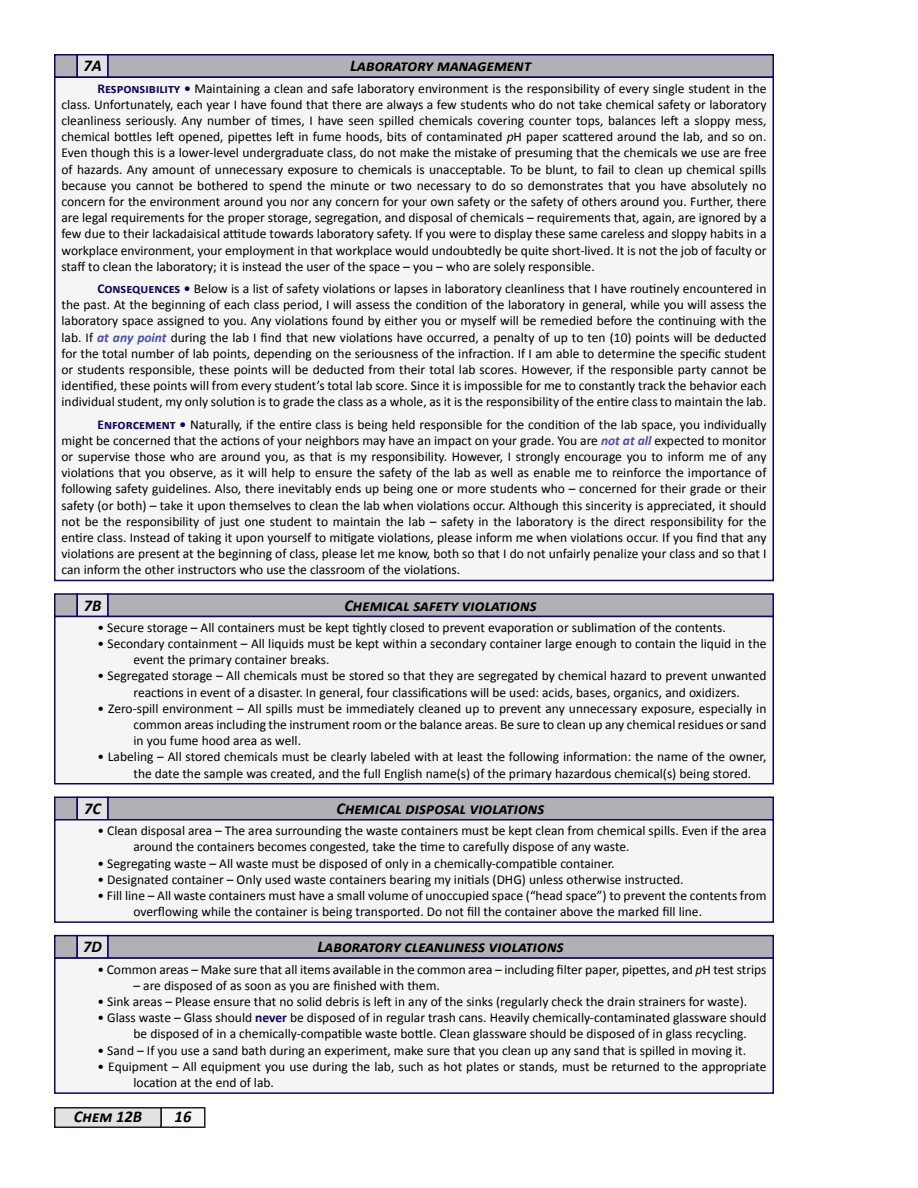
<style>
.page{position:relative;width:918px;height:1188px;background:#fff}
.page>*{position:absolute;margin:0;border:0;box-sizing:border-box;transform-origin:0 0}
.Tab{font:italic 700 16.5px "Calibri";color:#000}
.Block{font:13.5px/16.2px "Calibri";color:#000;text-align:justify}
.Text{font:13.5px/16.2px "Calibri";color:#000}
.s1{font-weight:700;color:#110658}
.s2{font-style:italic}
.s3{font-weight:700;font-style:italic;color:#504fa1}
</style>
<div class="page">
<div style="left:55px;top:1108px;width:106px;height:19px;background:#e1e2e4"></div>
<div style="left:54px;top:1107px;width:108px;height:21px;border:2px solid #231f20"></div>
<div style="left:161px;top:1108px;width:44px;height:19px;background:#f5f5f6"></div>
<div style="left:160px;top:1107px;width:46px;height:21px;border:2px solid #231f20"></div>
<div style="left:54px;top:54px;width:24px;height:24px;background:#b0b1b5;border:2px solid #110658"></div>
<div style="left:77px;top:55px;width:31px;height:22px;background:#e1e2e4"></div>
<div style="left:76px;top:54px;width:33px;height:24px;border:2px solid #110658"></div>
<div style="left:108px;top:55px;width:665px;height:22px;background:#b0b1b5"></div>
<div style="left:107px;top:54px;width:667px;height:24px;border:2px solid #110658"></div>
<div style="left:55px;top:77px;width:718px;height:503px;background:#f5f5f6"></div>
<div style="left:54px;top:76px;width:720px;height:505px;border:2px solid #110658"></div>
<div style="left:54px;top:593px;width:24px;height:24px;background:#b0b1b5;border:2px solid #110658"></div>
<div style="left:77px;top:594px;width:31px;height:22px;background:#e1e2e4"></div>
<div style="left:76px;top:593px;width:33px;height:24px;border:2px solid #110658"></div>
<div style="left:108px;top:594px;width:665px;height:22px;background:#b0b1b5"></div>
<div style="left:107px;top:593px;width:667px;height:24px;border:2px solid #110658"></div>
<div style="left:55px;top:616px;width:718px;height:168px;background:#f5f5f6"></div>
<div style="left:54px;top:616px;width:720px;height:168px;border:2px solid #110658"></div>
<div style="left:54px;top:796px;width:24px;height:24px;background:#b0b1b5;border:2px solid #110658"></div>
<div style="left:77px;top:797px;width:31px;height:23px;background:#e1e2e4"></div>
<div style="left:76px;top:796px;width:33px;height:24px;border:2px solid #110658"></div>
<div style="left:108px;top:797px;width:665px;height:23px;background:#b0b1b5"></div>
<div style="left:107px;top:796px;width:667px;height:24px;border:2px solid #110658"></div>
<div style="left:55px;top:820px;width:718px;height:102px;background:#f5f5f6"></div>
<div style="left:54px;top:819px;width:720px;height:104px;border:2px solid #110658"></div>
<div style="left:54px;top:935px;width:24px;height:24px;background:#b0b1b5;border:2px solid #110658"></div>
<div style="left:77px;top:936px;width:31px;height:22px;background:#e1e2e4"></div>
<div style="left:76px;top:935px;width:33px;height:24px;border:2px solid #110658"></div>
<div style="left:108px;top:936px;width:665px;height:22px;background:#b0b1b5"></div>
<div style="left:107px;top:935px;width:667px;height:24px;border:2px solid #110658"></div>
<div style="left:55px;top:958px;width:718px;height:135px;background:#f5f5f6"></div>
<div style="left:54px;top:957px;width:720px;height:137px;border:2px solid #110658"></div>
<p class="Tab" style="left:83px;top:55px;width:20px">7A</p>
<p class="Tab" style="left:350px;top:55px;width:183px">Laboratory management</p>
<p class="Block" style="left:62px;top:80px;width:707px;text-indent:36px"><span class="s1">Responsibility •</span> Maintaining a clean and safe laboratory environment is the responsibility of every single student in the class. Unfortunately, each year I have found that there are always a few students who do not take chemical safety or laboratory cleanliness seriously. Any number of times, I have seen spilled chemicals covering counter tops, balances left a sloppy mess, chemical bottles left opened, pipettes left in fume hoods, bits of contaminated <span class="s2">p</span>H paper scattered around the lab, and so on.<br>Even though this is a lower-level undergraduate class, do not make the mistake of presuming that the chemicals we use are free of hazards. Any amount of unnecessary exposure to chemicals is unacceptable. To be blunt, to fail to clean up chemical spills because you cannot be bothered to spend the minute or two necessary to do so demonstrates that you have absolutely no concern for the environment around you nor any concern for your own safety or the safety of others around you. Further, there are legal requirements for the proper storage, segregation, and disposal of chemicals – requirements that, again, are ignored by a few due to their lackadaisical attitude towards laboratory safety. If you were to display these same careless and sloppy habits in a workplace environment, your employment in that workplace would undoubtedly be quite short-lived. It is not the job of faculty or staff to clean the laboratory; it is instead the user of the space – you – who are solely responsible.</p>
<p class="Block" style="left:62px;top:280px;width:707px;text-indent:36px"><span class="s1">Consequences •</span> Below is a list of safety violations or lapses in laboratory cleanliness that I have routinely encountered in the past. At the beginning of each class period, I will assess the condition of the laboratory in general, while you will assess the laboratory space assigned to you. Any violations found by either you or myself will be remedied before the continuing with the lab. If <span class="s3">at any point</span> during the lab I find that new violations have occurred, a penalty of up to ten (10) points will be deducted for the total number of lab points, depending on the seriousness of the infraction. If I am able to determine the specific student or students responsible, these points will be deducted from their total lab scores. However, if the responsible party cannot be identified, these points will from every student’s total lab score. Since it is impossible for me to constantly track the behavior each individual student, my only solution is to grade the class as a whole, as it is the responsibility of the entire class to maintain the lab.</p>
<p class="Block" style="left:62px;top:416px;width:707px;text-indent:36px"><span class="s1">Enforcement •</span> Naturally, if the entire class is being held responsible for the condition of the lab space, you individually might be concerned that the actions of your neighbors may have an impact on your grade. You are <span class="s3">not at all</span> expected to monitor or supervise those who are around you, as that is my responsibility. However, I strongly encourage you to inform me of any violations that you observe, as it will help to ensure the safety of the lab as well as enable me to reinforce the importance of following safety guidelines. Also, there inevitably ends up being one or more students who – concerned for their grade or their safety (or both) – take it upon themselves to clean the lab when violations occur. Although this sincerity is appreciated, it should not be the responsibility of just one student to maintain the lab – safety in the laboratory is the direct responsibility for the entire class. Instead of taking it upon yourself to mitigate violations, please inform me when violations occur. If you find that any violations are present at the beginning of class, please let me know, both so that I do not unfairly penalize your class and so that I can inform the other instructors who use the classroom of the violations.</p>
<p class="Tab" style="left:84px;top:595px;width:19px">7B</p>
<p class="Tab" style="left:344px;top:595px;width:194px">Chemical safety violations</p>
<p class="Text" style="left:98px;top:619px;width:630px">• Secure storage – All containers must be kept tightly closed to prevent evaporation or sublimation of the contents.</p>
<p class="Text" style="left:134px;top:636px;width:635px;text-indent:-36px">• Secondary containment – All liquids must be kept within a secondary container large enough to contain the liquid in the event the primary container breaks.</p>
<p class="Text" style="left:134px;top:668px;width:634px;text-indent:-36px">• Segregated storage – All chemicals must be stored so that they are segregated by chemical hazard to prevent unwanted reactions in event of a disaster. In general, four classifications will be used: acids, bases, organics, and oxidizers.</p>
<p class="Text" style="left:134px;top:700px;width:634px;text-align:justify;text-indent:-36px">• Zero-spill environment – All spills must be immediately cleaned up to prevent any unnecessary exposure, especially in common areas including the instrument room or the balance areas. Be sure to clean up any chemical residues or sand in you fume hood area as well.</p>
<p class="Text" style="left:134px;top:749px;width:635px;text-indent:-36px">• Labeling – All stored chemicals must be clearly labeled with at least the following information: the name of the owner, the date the sample was created, and the full English name(s) of the primary hazardous chemical(s) being stored.</p>
<p class="Tab" style="left:84px;top:798px;width:18px">7C</p>
<p class="Tab" style="left:337px;top:798px;width:210px">Chemical disposal violations</p>
<p class="Text" style="left:134px;top:823px;width:634px;text-indent:-36px">• Clean disposal area – The area surrounding the waste containers must be kept clean from chemical spills. Even if the area around the containers becomes congested, take the time to carefully dispose of any waste.</p>
<p class="Text" style="left:98px;top:855px;width:519px">• Segregating waste – All waste must be disposed of only in a chemically-compatible container.</p>
<p class="Text" style="left:98px;top:871px;width:588px">• Designated container – Only used waste containers bearing my initials (DHG) unless otherwise instructed.</p>
<p class="Text" style="left:134px;top:887px;width:634px;text-indent:-36px">• Fill line – All waste containers must have a small volume of unoccupied space (“head space”) to prevent the contents from overflowing while the container is being transported. Do not fill the container above the marked fill line.</p>
<p class="Tab" style="left:83px;top:936px;width:20px">7D</p>
<p class="Tab" style="left:317px;top:936px;width:248px">Laboratory cleanliness violations</p>
<p class="Text" style="left:98px;top:961px;width:670px">• Common areas – Make sure that all items available in the common area – including filter paper, pipettes, and <span class="s2">p</span>H test strips</p>
<p class="Text" style="left:134px;top:977px;width:308px">– are disposed of as soon as you are finished with them.</p>
<p class="Text" style="left:98px;top:993px;width:651px">• Sink areas – Please ensure that no solid debris is left in any of the sinks (regularly check the drain strainers for waste).</p>
<p class="Text" style="left:134px;top:1010px;width:634px;text-indent:-36px">• Glass waste – Glass should <span class="s1">never</span> be disposed of in regular trash cans. Heavily chemically-contaminated glassware should be disposed of in a chemically-compatible waste bottle. Clean glassware should be disposed of in glass recycling.</p>
<p class="Text" style="left:98px;top:1042px;width:650px">• Sand – If you use a sand bath during an experiment, make sure that you clean up any sand that is spilled in moving it.</p>
<p class="Text" style="left:134px;top:1058px;width:634px;text-indent:-36px">• Equipment – All equipment you use during the lab, such as hot plates or stands, must be returned to the appropriate location at the end of lab.</p>
<p class="Tab" style="left:74px;top:1106px;width:70px">Chem 12B</p>
<p class="Tab" style="left:175px;top:1106px;width:18px">16</p>
</div>
